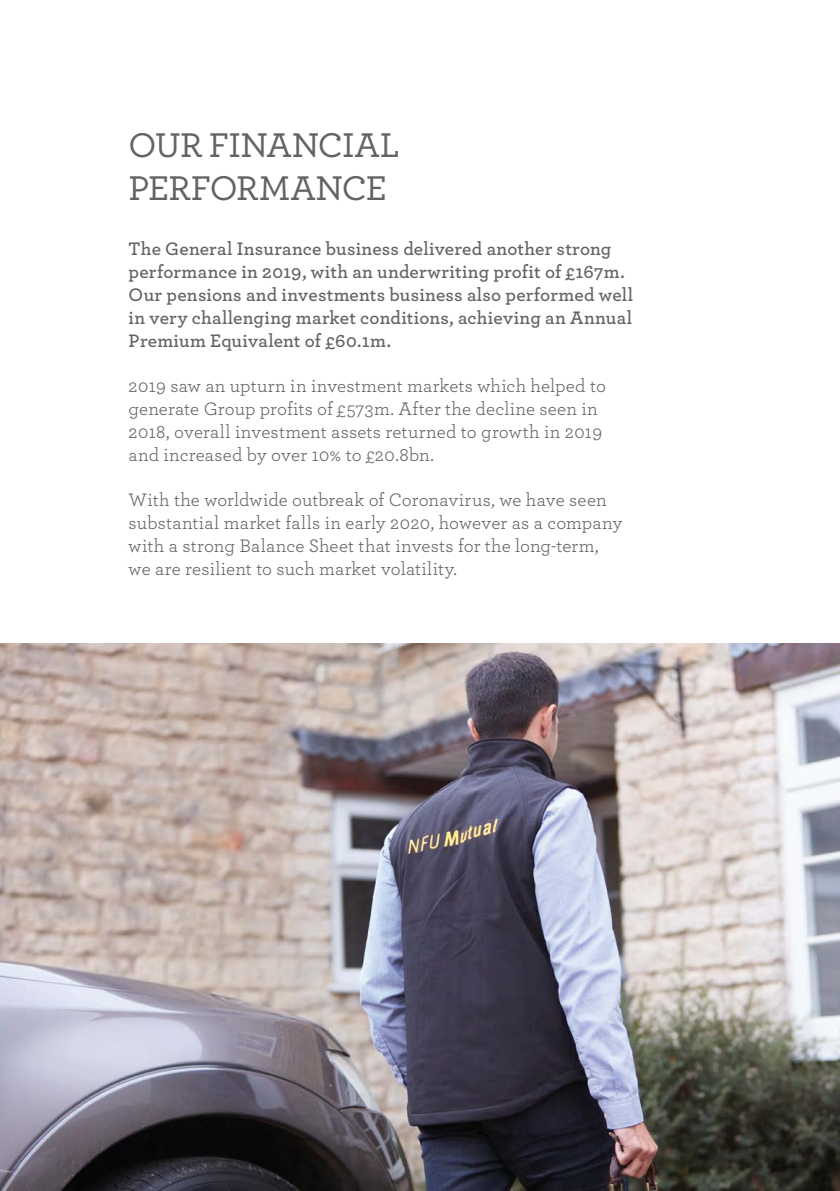
<style>
.page{position:relative;width:840px;height:1191px;background:#fff}
.page>*{position:absolute;margin:0;border:0;box-sizing:border-box;transform-origin:0 0}
.t1{font:500 36px/43.2px "Archer Pro";letter-spacing:-.025em;color:#646363}
.t2{font:19px/22.8px "Archer Pro";letter-spacing:.01em;color:#646363}
.t3{font:600 19px/22.8px "Archer Pro";letter-spacing:.01em;color:#646363}
</style>
<div class="page">
<img style="left:0;top:643px;width:839px;height:548px">
<h1 class="t1" style="left:129px;top:122px;width:272px">OUR FINANCIAL<br>PERFORMANCE</h1>
<p class="t3" style="left:129px;top:236px;width:505px">The General Insurance business delivered another strong performance in 2019, with an underwriting profit of £167m.<br>Our pensions and investments business also performed well in very challenging market conditions, achieving an Annual Premium Equivalent of £60.1m.</p>
<p class="t2" style="left:129px;top:373px;width:478px">2019 saw an upturn in investment markets which helped to generate Group profits of £573m. After the decline seen in 2018, overall investment assets returned to growth in 2019 and increased by over 10% to £20.8bn.</p>
<p class="t2" style="left:129px;top:487px;width:495px">With the worldwide outbreak of Coronavirus, we have seen substantial market falls in early 2020, however as a company with a strong Balance Sheet that invests for the long-term, we are resilient to such market volatility.</p>
</div>
